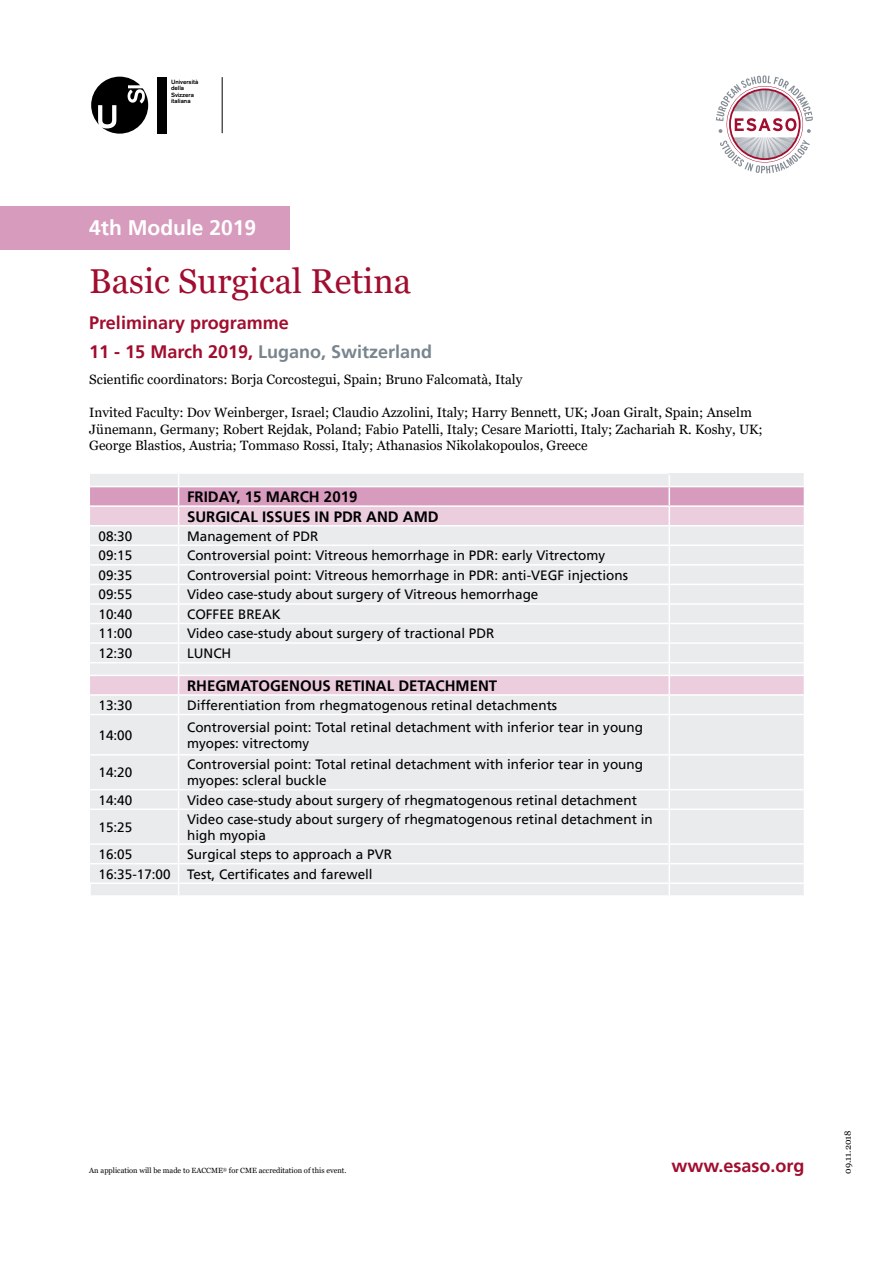
<style>
.page{position:relative;width:893px;height:1263px;background:#fff}
.page>*{position:absolute;margin:0;border:0;box-sizing:border-box;transform-origin:0 0}
.t1{font:34.5px "Georgia";color:#a10d2e}
.t2{font:700 21px "Frutiger LT Pro";color:#fff}
.t3{font:700 18px "Frutiger LT Pro";color:#a10d2e}
.t4{font:700 18px "Frutiger LT Pro";color:#79858d}
.t5{font:700 15px/19.5px "Frutiger LT Pro";color:#000}
.t6{font:13.5px/16.2px "Frutiger LT Pro";color:#000}
.t7{font:13.5px/16.2px "Georgia";color:#000}
.t8{font:9px "Georgia";color:#000}
.t9{font:7.5px "Georgia";color:#000}
.t10{font:500 6px/6.6px "Akzidenz Grotesk Pro";letter-spacing:-.005em;color:#000}
.s1{color:#a10d2e}
</style>
<div class="page">
<svg style="left:716px;top:75px;width:97px;height:98px"></svg>
<div style="left:157px;top:77px;width:9px;height:56px;background:#000"></div>
<hr style="left:222px;top:77px;width:1px;height:56px;background:#000">
<svg style="left:91px;top:77px;width:57px;height:57px"></svg>
<div style="left:90px;top:715px;width:714px;height:180px;background:#eaebed"></div>
<hr style="left:669px;top:843px;width:135px;height:2px;background:#fff">
<hr style="left:669px;top:863px;width:135px;height:1px;background:#fff">
<hr style="left:669px;top:882px;width:135px;height:2px;background:#fff">
<hr style="left:669px;top:715px;width:1px;height:39px;background:#fff">
<hr style="left:179px;top:754px;width:490px;height:1px;background:#fff">
<hr style="left:669px;top:755px;width:1px;height:34px;background:#fff">
<hr style="left:179px;top:789px;width:490px;height:1px;background:#fff">
<svg style="left:669px;top:790px;width:1px;height:18px"></svg>
<hr style="left:179px;top:808px;width:490px;height:2px;background:#fff">
<hr style="left:669px;top:810px;width:1px;height:33px;background:#fff">
<hr style="left:179px;top:843px;width:490px;height:2px;background:#fff">
<hr style="left:179px;top:863px;width:490px;height:1px;background:#fff">
<hr style="left:179px;top:882px;width:490px;height:2px;background:#fff">
<hr style="left:178px;top:715px;width:1px;height:39px;background:#fff">
<hr style="left:178px;top:755px;width:1px;height:34px;background:#fff">
<svg style="left:178px;top:790px;width:1px;height:18px"></svg>
<hr style="left:178px;top:810px;width:1px;height:33px;background:#fff">
<hr style="left:90px;top:754px;width:89px;height:1px;background:#fff">
<hr style="left:90px;top:789px;width:89px;height:1px;background:#fff">
<hr style="left:90px;top:808px;width:89px;height:2px;background:#fff">
<hr style="left:90px;top:843px;width:89px;height:2px;background:#fff">
<hr style="left:90px;top:863px;width:89px;height:1px;background:#fff">
<hr style="left:89px;top:882px;width:90px;height:2px;background:#fff">
<svg style="left:90px;top:474px;width:714px;height:240px"></svg>
<hr style="left:669px;top:662px;width:135px;height:1px;background:#fff">
<hr style="left:669px;top:754px;width:135px;height:1px;background:#fff">
<hr style="left:669px;top:789px;width:135px;height:1px;background:#fff">
<hr style="left:669px;top:808px;width:135px;height:2px;background:#fff">
<svg style="left:178px;top:845px;width:1px;height:50px"></svg>
<svg style="left:669px;top:845px;width:1px;height:50px"></svg>
<hr style="left:669px;top:473px;width:135px;height:2px;background:#eaebed">
<div style="left:0;top:206px;width:289px;height:44px;background:#d79bbd"></div>
<p class="t10" style="left:171px;top:78px;width:29px">Università della<br>Svizzera italiana</p>
<h2 class="t2" style="left:89px;top:215px;width:168px">4th Module 2019</h2>
<h1 class="t1" style="left:89px;top:261px;width:323px">Basic Surgical Retina</h1>
<h3 class="t3" style="left:89px;top:312px;width:201px">Preliminary programme</h3>
<h3 class="t4" style="left:89px;top:341px;width:344px"><span class="s1">11 - 15 March 2019,</span> Lugano, Switzerland</h3>
<p class="t7" style="left:89px;top:372px;width:435px">Scientific coordinators: Borja Corcostegui, Spain; Bruno Falcomatà, Italy</p>
<p class="t7" style="left:89px;top:405px;width:675px">Invited Faculty: Dov Weinberger, Israel; Claudio Azzolini, Italy; Harry Bennett, UK; Joan Giralt, Spain; Anselm<br>Jünemann, Germany; Robert Rejdak, Poland; Fabio Patelli, Italy; Cesare Mariotti, Italy; Zachariah R. Koshy, UK;<br>George Blastios, Austria; Tommaso Rossi, Italy; Athanasios Nikolakopoulos, Greece</p>
<p class="t5" style="left:187px;top:487px;width:253px">FRIDAY, 15 MARCH 2019<br>SURGICAL ISSUES IN PDR AND AMD</p>
<p class="t6" style="left:99px;top:528px;width:35px">08:30</p>
<p class="t6" style="left:187px;top:528px;width:133px">Management of PDR</p>
<p class="t6" style="left:99px;top:547px;width:35px">09:15</p>
<p class="t6" style="left:187px;top:547px;width:420px">Controversial point: Vitreous hemorrhage in PDR: early Vitrectomy</p>
<p class="t6" style="left:99px;top:567px;width:35px">09:35</p>
<p class="t6" style="left:187px;top:567px;width:442px">Controversial point: Vitreous hemorrhage in PDR: anti-VEGF injections</p>
<p class="t6" style="left:99px;top:586px;width:35px">09:55</p>
<p class="t6" style="left:187px;top:586px;width:353px">Video case-study about surgery of Vitreous hemorrhage</p>
<p class="t6" style="left:99px;top:606px;width:35px">10:40</p>
<p class="t6" style="left:187px;top:606px;width:95px">COFFEE BREAK</p>
<p class="t6" style="left:99px;top:626px;width:35px">11:00</p>
<p class="t6" style="left:187px;top:626px;width:309px">Video case-study about surgery of tractional PDR</p>
<p class="t6" style="left:99px;top:645px;width:35px">12:30</p>
<p class="t6" style="left:187px;top:645px;width:46px">LUNCH</p>
<p class="t5" style="left:187px;top:676px;width:312px">RHEGMATOGENOUS RETINAL DETACHMENT</p>
<p class="t6" style="left:99px;top:697px;width:35px">13:30</p>
<p class="t6" style="left:187px;top:697px;width:372px">Differentiation from rhegmatogenous retinal detachments</p>
<p class="t6" style="left:99px;top:727px;width:35px">14:00</p>
<p class="t6" style="left:187px;top:719px;width:457px">Controversial point: Total retinal detachment with inferior tear in young myopes: vitrectomy</p>
<p class="t6" style="left:99px;top:764px;width:35px">14:20</p>
<p class="t6" style="left:187px;top:756px;width:457px">Controversial point: Total retinal detachment with inferior tear in young myopes: scleral buckle</p>
<p class="t6" style="left:99px;top:792px;width:35px">14:40</p>
<p class="t6" style="left:187px;top:792px;width:451px">Video case-study about surgery of rhegmatogenous retinal detachment</p>
<p class="t6" style="left:99px;top:819px;width:35px">15:25</p>
<p class="t6" style="left:187px;top:811px;width:467px">Video case-study about surgery of rhegmatogenous retinal detachment in high myopia</p>
<p class="t6" style="left:99px;top:846px;width:35px">16:05</p>
<p class="t6" style="left:99px;top:844px;width:295px;line-height:19.5px;text-indent:89px">Surgical steps to approach a PVR<br>16:35-17:00 Test, Certificates and farewell</p>
<p class="t9" style="left:89px;top:1166px;width:259px">An application will be made to EACCME<sup>®</sup> for CME accreditation of this event.</p>
<h3 class="t3" style="left:671px;top:1155px;width:135px">www.esaso.org</h3>
<p class="t8" style="left:842px;top:1174px;width:45px;rotate:-90deg">09.11.2018</p>
</div>
